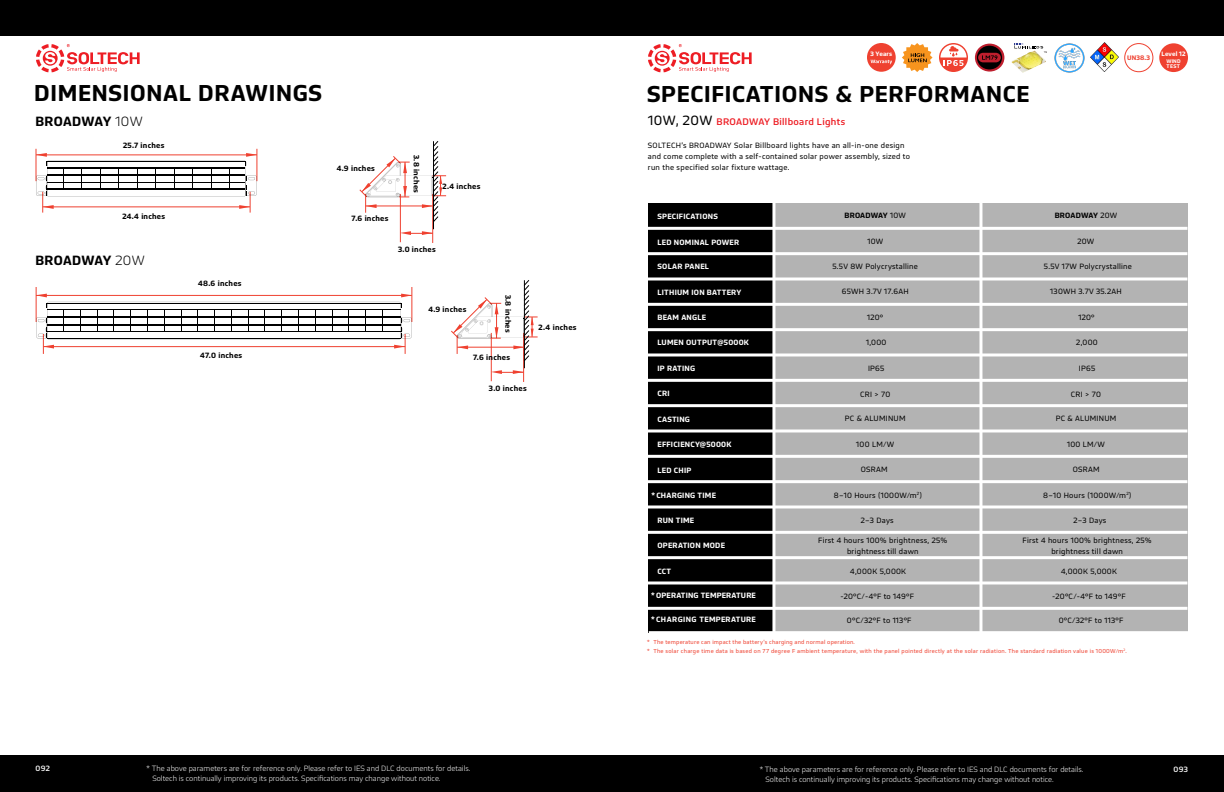
<style>
.page{position:relative;width:1224px;height:792px;background:#fff}
.page>*{position:absolute;margin:0;border:0;box-sizing:border-box;transform-origin:0 0}
.t1{font:600 24px "Bega";letter-spacing:.03em;color:#000}
.t2{font:600 14px "Bega";letter-spacing:.02em;color:#000}
.t3{font:500 10px "Bega";letter-spacing:.03em;color:#ed1d24}
.t4{font:8px/11px "Bega";letter-spacing:.03em;color:#000;text-align:center}
.t5{font:300 8px/9.6px "Bega";color:#fff}
.t6{font:600 8px "Bega";letter-spacing:.03em;color:#fff}
.t7{font:600 8px "Bega";letter-spacing:.03em;color:#000}
.t8{font:500 8px "Bega";letter-spacing:.03em;color:#fff}
.t9{font:600 6.9px "Bega";color:#ef4130}
.t10{font:600 6.6px "Bega";letter-spacing:.015em;color:#fff}
.t11{font:6px/9px "Bega";letter-spacing:.04em;color:#ef4130}
.t12{font:600 5.5px/5px "Bega";letter-spacing:.035em;color:#fff}
.s1{font-weight:300}
.s2{font-weight:400;font-size:14px;color:#000}
.s3{font-weight:400}
</style>
<div class="page">
<div style="left:0;top:755px;width:612px;height:37px;background:#000"></div>
<div style="left:612px;top:755px;width:612px;height:37px;background:#000"></div>
<div style="left:0;top:0;width:612px;height:36px;background:#000"></div>
<div style="left:612px;top:0;width:612px;height:36px;background:#000"></div>
<svg style="left:36px;top:44px;width:104px;height:28px"></svg>
<svg style="left:648px;top:44px;width:104px;height:28px"></svg>
<hr style="left:36px;top:149px;width:1px;height:32px;background:#ef4130">
<hr style="left:257px;top:149px;width:1px;height:32px;background:#ef4130">
<svg style="left:36px;top:153px;width:221px;height:60px"></svg>
<hr style="left:36px;top:287px;width:1px;height:35px;background:#ef4130">
<hr style="left:412px;top:287px;width:1px;height:35px;background:#ef4130">
<svg style="left:36px;top:294px;width:376px;height:60px"></svg>
<div style="left:773px;top:203px;width:415px;height:430px;background:#b3b3b3"></div>
<div style="left:648px;top:203px;width:126px;height:430px;background:#000"></div>
<hr style="left:648px;top:227px;width:539px;height:3px;background:#fff">
<hr style="left:648px;top:252px;width:539px;height:3px;background:#fff">
<hr style="left:648px;top:277px;width:539px;height:3px;background:#fff">
<hr style="left:648px;top:303px;width:539px;height:3px;background:#fff">
<hr style="left:648px;top:328px;width:539px;height:3px;background:#fff">
<hr style="left:648px;top:353px;width:539px;height:3px;background:#fff">
<hr style="left:648px;top:379px;width:539px;height:3px;background:#fff">
<hr style="left:648px;top:404px;width:539px;height:3px;background:#fff">
<hr style="left:648px;top:429px;width:539px;height:3px;background:#fff">
<hr style="left:648px;top:455px;width:539px;height:3px;background:#fff">
<hr style="left:648px;top:480px;width:539px;height:3px;background:#fff">
<hr style="left:648px;top:505px;width:539px;height:3px;background:#fff">
<hr style="left:648px;top:531px;width:539px;height:3px;background:#fff">
<hr style="left:648px;top:556px;width:539px;height:3px;background:#fff">
<hr style="left:648px;top:581px;width:539px;height:3px;background:#fff">
<hr style="left:648px;top:607px;width:539px;height:3px;background:#fff">
<hr style="left:649px;top:631px;width:540px;height:3px;background:#fff">
<hr style="left:772px;top:203px;width:3px;height:430px;background:#fff">
<hr style="left:979px;top:203px;width:3px;height:430px;background:#fff">
<hr style="left:433px;top:194px;width:1px;height:49px;background:#ef4130">
<hr style="left:400px;top:194px;width:1px;height:48px;background:#ef4130">
<svg style="left:400px;top:231px;width:33px;height:4px"></svg>
<hr style="left:433px;top:141px;width:1px;height:88px;background:#000">
<svg style="left:359px;top:141px;width:87px;height:82px"></svg>
<hr style="left:523px;top:333px;width:1px;height:49px;background:#ef4130">
<hr style="left:491px;top:333px;width:1px;height:48px;background:#ef4130">
<svg style="left:491px;top:370px;width:33px;height:4px"></svg>
<hr style="left:524px;top:280px;width:1px;height:88px;background:#000">
<svg style="left:451px;top:280px;width:87px;height:82px"></svg>
<div style="left:867px;top:43px;width:29px;height:29px;background:#ef4130;border-radius:50%"></div>
<svg style="left:871px;top:60px;width:21px;height:4px"></svg>
<svg style="left:1012px;top:43px;width:35px;height:30px"></svg>
<svg style="left:902px;top:43px;width:31px;height:29px"></svg>
<svg style="left:975px;top:44px;width:29px;height:28px"></svg>
<svg style="left:977px;top:46px;width:25px;height:23px"></svg>
<div style="left:978px;top:53px;width:23px;height:9px;background:#be1e2d;border-radius:5px"></div>
<svg style="left:982px;top:55px;width:15px;height:5px"></svg>
<svg style="left:939px;top:43px;width:29px;height:29px"></svg>
<div style="left:1159px;top:43px;width:29px;height:29px;background:#ef4130;border-radius:50%"></div>
<div style="left:1124px;top:43px;width:29px;height:29px;border:1px solid #ef4130;border-radius:50%"></div>
<img style="left:1054px;top:43px;width:31px;height:30px">
<img style="left:1090px;top:43px;width:28px;height:28px">
<h1 class="t1" style="left:34px;top:79px;width:289px">DIMENSIONAL DRAWINGS</h1>
<h2 class="t2" style="left:35px;top:113px;width:109px">BROADWAY <span class="s1">10W</span></h2>
<p class="t7" style="left:123px;top:141px;width:43px">25.7 inches</p>
<p class="t7" style="left:122px;top:211px;width:44px">24.4 inches</p>
<h2 class="t2" style="left:35px;top:252px;width:111px">BROADWAY <span class="s1">20W</span></h2>
<p class="t7" style="left:198px;top:279px;width:45px">48.6 inches</p>
<p class="t7" style="left:200px;top:350px;width:44px">47.0 inches</p>
<p class="t7" style="left:337px;top:164px;width:39px">4.9 inches</p>
<p class="t7" style="left:421px;top:155px;width:39px;rotate:90deg">3.8 inches</p>
<p class="t7" style="left:351px;top:214px;width:39px">7.6 inches</p>
<p class="t7" style="left:443px;top:181px;width:39px">2.4 inches</p>
<p class="t7" style="left:398px;top:244px;width:39px">3.0 inches</p>
<p class="t7" style="left:429px;top:305px;width:39px">4.9 inches</p>
<p class="t7" style="left:513px;top:295px;width:39px;rotate:90deg">3.8 inches</p>
<p class="t7" style="left:473px;top:353px;width:39px">7.6 inches</p>
<p class="t7" style="left:489px;top:383px;width:39px">3.0 inches</p>
<p class="t7" style="left:539px;top:323px;width:39px">2.4 inches</p>
<p class="t10" style="left:870px;top:50px;width:23px">3 Years</p>
<p class="t10" style="left:1162px;top:50px;width:26px">Level 12</p>
<p class="t12" style="left:1167px;top:59px;width:16px">WIND<br>TEST</p>
<p class="t9" style="left:1127px;top:54px;width:25px">UN38.3</p>
<h1 class="t1" style="left:647px;top:80px;width:384px">SPECIFICATIONS &amp; PERFORMANCE</h1>
<p class="t3" style="left:648px;top:116px;width:199px"><span class="s2">10W, 20W</span> BROADWAY Billboard Lights</p>
<p class="t4" style="left:648px;top:140px;width:264px;text-align:left">SOLTECH’s BROADWAY Solar Billboard lights have an all-in-one design and come complete with a self-contained solar power assembly, sized to run the specified solar fixture wattage.</p>
<p class="t7" style="left:1055px;top:211px;width:64px">BROADWAY <span class="s3">20W</span></p>
<p class="t4" style="left:1078px;top:235px;width:18px">20W</p>
<p class="t4" style="left:1044px;top:261px;width:90px">5.5V 17W Polycrystalline</p>
<p class="t4" style="left:1050px;top:286px;width:73px">130WH 3.7V 35.2AH</p>
<p class="t4" style="left:1078px;top:312px;width:18px">120°</p>
<p class="t4" style="left:1076px;top:336px;width:23px">2,000</p>
<p class="t4" style="left:1079px;top:363px;width:18px">IP65</p>
<p class="t4" style="left:1071px;top:389px;width:32px">CRI &gt; 70</p>
<p class="t4" style="left:1056px;top:413px;width:62px">PC &amp; ALUMINUM</p>
<p class="t4" style="left:1067px;top:439px;width:39px">100 LM/W</p>
<p class="t6" style="left:657px;top:212px;width:62px">SPECIFICATIONS</p>
<p class="t7" style="left:845px;top:211px;width:63px">BROADWAY <span class="s3">10W</span></p>
<p class="t4" style="left:867px;top:235px;width:17px">10W</p>
<p class="t4" style="left:832px;top:261px;width:87px">5.5V 8W Polycrystalline</p>
<p class="t4" style="left:842px;top:286px;width:68px">65WH 3.7V 17.6AH</p>
<p class="t4" style="left:867px;top:312px;width:18px">120°</p>
<p class="t4" style="left:866px;top:336px;width:22px">1,000</p>
<p class="t4" style="left:868px;top:363px;width:18px">IP65</p>
<p class="t4" style="left:860px;top:389px;width:32px">CRI &gt; 70</p>
<p class="t4" style="left:845px;top:413px;width:62px">PC &amp; ALUMINUM</p>
<p class="t4" style="left:856px;top:438px;width:39px">100 LM/W</p>
<p class="t4" style="left:861px;top:464px;width:28px">OSRAM</p>
<p class="t4" style="left:1073px;top:464px;width:28px">OSRAM</p>
<p class="t4" style="left:834px;top:489px;width:90px">8–10 Hours (1000W/m<sup>2</sup>)</p>
<p class="t4" style="left:1043px;top:489px;width:90px">8–10 Hours (1000W/m<sup>2</sup>)</p>
<p class="t4" style="left:861px;top:515px;width:34px">2–3 Days</p>
<p class="t6" style="left:657px;top:237px;width:83px">LED NOMINAL POWER</p>
<p class="t6" style="left:657px;top:262px;width:53px">SOLAR PANEL</p>
<p class="t6" style="left:657px;top:288px;width:85px">LITHIUM ION BATTERY</p>
<p class="t6" style="left:657px;top:312px;width:50px">BEAM ANGLE</p>
<p class="t6" style="left:657px;top:338px;width:93px">LUMEN OUTPUT@5000K</p>
<p class="t6" style="left:657px;top:364px;width:39px">IP RATING</p>
<p class="t6" style="left:657px;top:389px;width:14px">CRI</p>
<p class="t6" style="left:657px;top:415px;width:34px">CASTING</p>
<p class="t6" style="left:657px;top:440px;width:76px">EFFICIENCY@5000K</p>
<p class="t6" style="left:657px;top:465px;width:35px">LED CHIP</p>
<p class="t6" style="left:651px;top:491px;width:66px">* CHARGING TIME</p>
<p class="t6" style="left:657px;top:516px;width:38px">RUN TIME</p>
<p class="t6" style="left:657px;top:541px;width:69px">OPERATION MODE</p>
<p class="t6" style="left:657px;top:566px;width:15px">CCT</p>
<p class="t6" style="left:651px;top:591px;width:106px">* OPERATING TEMPERATURE</p>
<p class="t6" style="left:651px;top:615px;width:106px">* CHARGING TEMPERATURE</p>
<p class="t11" style="left:647px;top:637px;width:481px">* The temperature can impact the battery’s charging and normal operation.<br>* The solar charge time data is based on 77 degree F ambient temperature, with the panel pointed directly at the solar radiation. The standard radiation value is 1000W/m<sup>2</sup>.</p>
<p class="t4" style="left:1074px;top:515px;width:34px">2–3 Days</p>
<p class="t4" style="left:818px;top:535px;width:131px">First 4 hours 100% brightness, 25% brightness till dawn</p>
<p class="t4" style="left:1023px;top:535px;width:131px">First 4 hours 100% brightness, 25% brightness till dawn</p>
<p class="t4" style="left:850px;top:566px;width:57px">4,000K 5,000K</p>
<p class="t4" style="left:840px;top:591px;width:75px">-20°C/-4°F to 149°F</p>
<p class="t4" style="left:1052px;top:591px;width:75px">-20°C/-4°F to 149°F</p>
<p class="t4" style="left:847px;top:615px;width:66px">0°C/32°F to 113°F</p>
<p class="t4" style="left:1059px;top:615px;width:66px">0°C/32°F to 113°F</p>
<p class="t4" style="left:1061px;top:566px;width:57px">4,000K 5,000K</p>
<p class="t8" style="left:36px;top:764px;width:16px">092</p>
<p class="t5" style="left:147px;top:764px;width:325px">* The above parameters are for reference only. Please refer to IES and DLC documents for details.</p>
<p class="t8" style="left:1174px;top:765px;width:16px">093</p>
<p class="t5" style="left:152px;top:774px;width:290px">Soltech is continually improving its products. Specifications may change without notice.</p>
<p class="t5" style="left:765px;top:765px;width:320px;text-indent:-6px">* The above parameters are for reference only. Please refer to IES and DLC documents for details.<br>Soltech is continually improving its products. Specifications may change without notice.</p>
</div>
